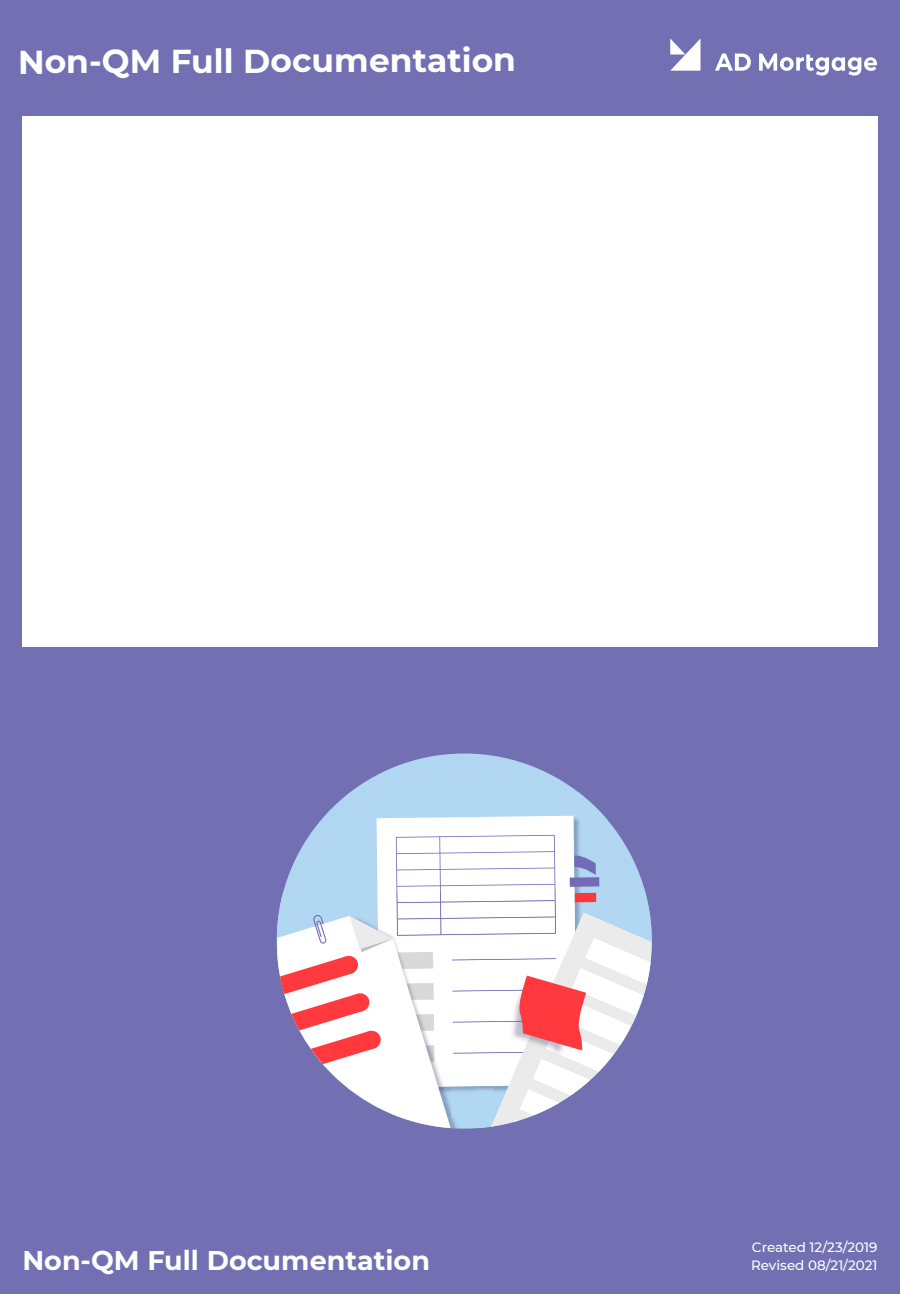
<style>
.page{position:relative;width:900px;height:1294px;background:#7270b2}
.page>*{position:absolute;margin:0;border:0;box-sizing:border-box;transform-origin:0 0}
.Header_1{font:700 33px "Montserrat";letter-spacing:-.005em;color:#fff}
.Header_2{font:700 27px "Montserrat";color:#fff}
.t1{font:500 13.5px/18px "Montserrat";color:#fff}
</style>
<div class="page">
<svg style="left:670px;top:38px;width:31px;height:33px"></svg>
<svg style="left:715px;top:54px;width:162px;height:22px"></svg>
<div style="left:22px;top:117px;width:856px;height:530px;background:#fff"></div>
<div style="left:277px;top:753px;width:375px;height:375px;background:#b0d6f2;border-radius:50%"></div>
<svg style="left:377px;top:816px;width:200px;height:19px;background:#f9fbfd"></svg>
<svg style="left:277px;top:835px;width:375px;height:293px"></svg>
<p class="Header_1" style="left:18px;top:37px;width:500px">Non-QM Full Documentation</p>
<p class="Header_2" style="left:22px;top:1241px;width:409px">Non-QM Full Documentation</p>
<p class="t1" style="left:751px;top:1237px;width:128px">Created 12/23/2019<br>Revised 08/21/2021</p>
</div>
